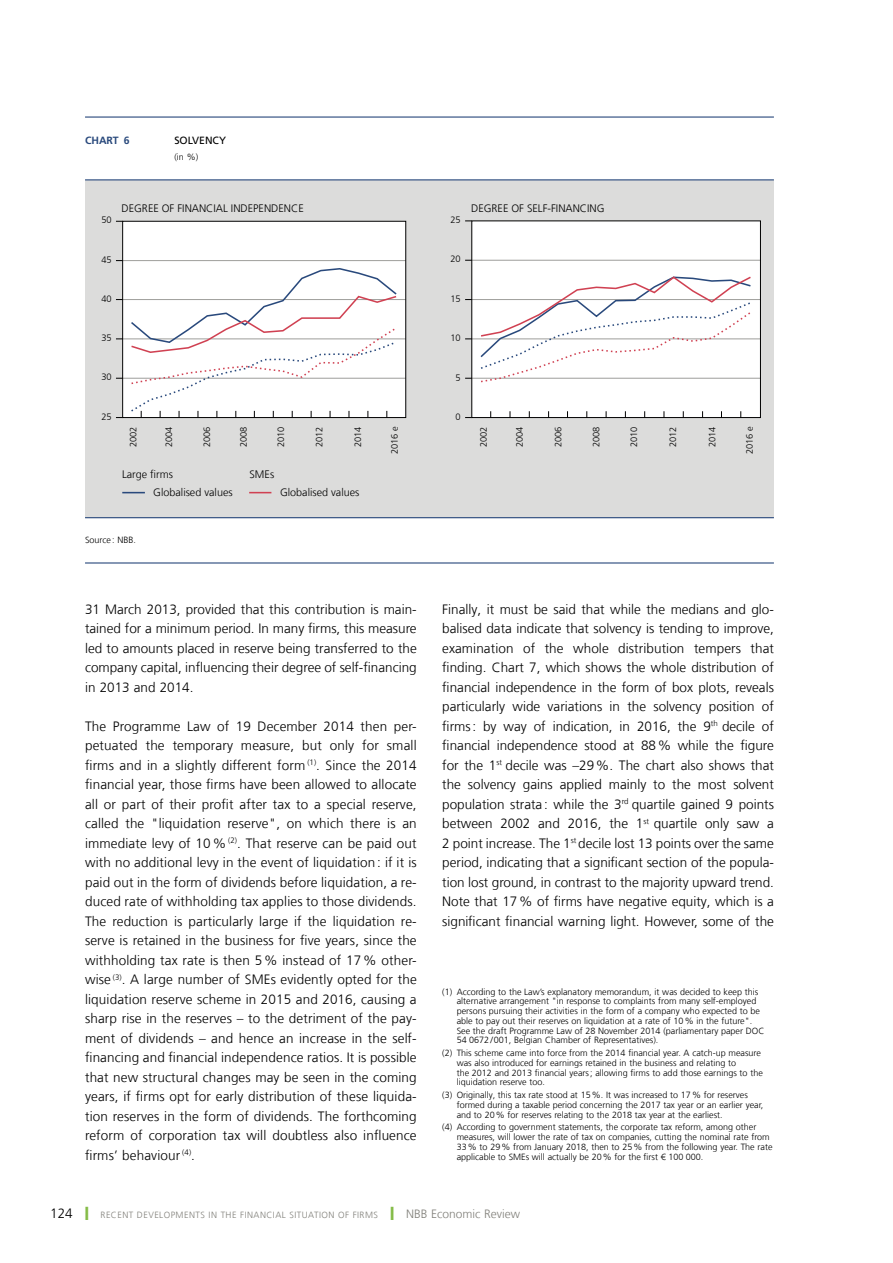
<style>
.page{position:relative;width:893px;height:1263px;background:#fff}
.page>*{position:absolute;margin:0;border:0;box-sizing:border-box;transform-origin:0 0}
.t1{font:300 13.5px/19.5px "Frutiger LT Com";color:#000;text-align:justify}
.t2{font:300 10.8px "Frutiger LT Com";color:#000}
.t3{font:10.5px "Frutiger LT Com";color:#000}
.t4{font:700 10.5px "Frutiger LT Com";color:#29497c}
.t5{font:300 9.3px "Frutiger LT Com";color:#000}
.t6{font:300 9px/9.8px "Frutiger LT Com";color:#000}
.t7{font:300 9px "Frutiger LT Com";letter-spacing:.05em;color:#81807a}
.s1{font-size:13.5px;color:#000}
.s2{color:#85bc48}
.s3{font-size:12px}
</style>
<div class="page">
<div style="left:85px;top:180px;width:689px;height:338px;background:#dcdcdb"></div>
<hr style="left:85px;top:116px;width:689px;height:2px;background:#29497c">
<hr style="left:85px;top:179px;width:689px;height:1px;background:#29497c">
<hr style="left:85px;top:517px;width:689px;height:1px;background:#29497c">
<hr style="left:85px;top:562px;width:689px;height:1px;background:#29497c">
<div style="left:472px;top:221px;width:288px;height:197px;background:#fff"></div>
<div style="left:123px;top:221px;width:283px;height:197px;background:#fff"></div>
<hr style="left:122px;top:260px;width:284px;height:1px;background:#9e9e9b">
<hr style="left:122px;top:299px;width:284px;height:1px;background:#9e9e9b">
<hr style="left:122px;top:338px;width:284px;height:1px;background:#9e9e9b">
<hr style="left:122px;top:378px;width:284px;height:1px;background:#9e9e9b">
<svg style="left:129px;top:268px;width:269px;height:148px"></svg>
<hr style="left:471px;top:260px;width:289px;height:1px;background:#9e9e9b">
<hr style="left:471px;top:299px;width:289px;height:1px;background:#9e9e9b">
<hr style="left:471px;top:338px;width:289px;height:1px;background:#9e9e9b">
<hr style="left:471px;top:378px;width:289px;height:1px;background:#9e9e9b">
<svg style="left:479px;top:276px;width:274px;height:107px"></svg>
<div style="left:122px;top:221px;width:284px;height:197px;border:1px solid #000"></div>
<div style="left:471px;top:220px;width:290px;height:198px;border:1px solid #000"></div>
<svg style="left:122px;top:492px;width:23px;height:1px"></svg>
<svg style="left:249px;top:492px;width:22px;height:1px"></svg>
<p class="t4" style="left:85px;top:134px;width:46px">Chart 6</p>
<p class="t3" style="left:174px;top:134px;width:53px">SOLVENCY</p>
<p class="t6" style="left:174px;top:152px;width:26px">(in %)</p>
<p class="t5" style="left:101px;top:215px;width:12px">50</p>
<p class="t2" style="left:122px;top:201px;width:184px">DEGREE OF FINANCIAL INDEPENDENCE</p>
<p class="t5" style="left:101px;top:254px;width:12px">45</p>
<p class="t5" style="left:101px;top:293px;width:12px">40</p>
<p class="t5" style="left:101px;top:332px;width:12px">35</p>
<p class="t5" style="left:101px;top:371px;width:12px">30</p>
<p class="t5" style="left:101px;top:411px;width:12px">25</p>
<p class="t5" style="left:128px;top:447px;width:22px;rotate:-90deg">2002</p>
<p class="t5" style="left:163px;top:447px;width:22px;rotate:-90deg">2004</p>
<p class="t5" style="left:201px;top:447px;width:22px;rotate:-90deg">2006</p>
<p class="t5" style="left:238px;top:447px;width:22px;rotate:-90deg">2008</p>
<p class="t5" style="left:275px;top:447px;width:22px;rotate:-90deg">2010</p>
<p class="t5" style="left:313px;top:447px;width:22px;rotate:-90deg">2012</p>
<p class="t5" style="left:352px;top:447px;width:22px;rotate:-90deg">2014</p>
<p class="t2" style="left:122px;top:468px;width:53px">Large firms</p>
<p class="t2" style="left:250px;top:468px;width:26px">SMEs</p>
<p class="t2" style="left:153px;top:485px;width:81px">Globalised values</p>
<p class="t2" style="left:280px;top:485px;width:81px">Globalised values</p>
<p class="t6" style="left:85px;top:535px;width:52px">Source : NBB.</p>
<p class="t5" style="left:389px;top:454px;width:29px;rotate:-90deg">2016 e</p>
<p class="t1" style="left:85px;top:599px;width:333px">31 March 2013, provided that this contribution is main‑ tained for a minimum period. In many firms, this measure led to amounts placed in reserve being transferred to the company capital, influencing their degree of self-financing in 2013 and 2014.</p>
<p class="t1" style="left:85px;top:716px;width:333px">The Programme Law of 19 December 2014 then per‑ petuated the temporary measure, but only for small firms and in a slightly different form <sup>(1)</sup>. Since the 2014 financial year, those firms have been allowed to allocate all or part of their profit after tax to a special reserve, called the "liquidation reserve", on which there is an immediate levy of 10% <sup>(2)</sup>. That reserve can be paid out with no additional levy in the event of liquidation : if it is paid out in the form of dividends before liquidation, a re‑ duced rate of withholding tax applies to those dividends.<br>The reduction is particularly large if the liquidation re‑ serve is retained in the business for five years, since the withholding tax rate is then 5% instead of 17% other‑ wise <sup>(3)</sup>. A large number of SM Es evidently opted for the liquidation reserve scheme in 2015 and 2016, causing a sharp rise in the reserves – to the detriment of the pay‑ ment of dividends – and hence an increase in the self&shy;financing and financial independence ratios. It is possible that new structural changes may be seen in the coming years, if firms opt for early distribution of these liquida‑ tion reserves in the form of dividends. The forthcoming reform of corporation tax will doubtless also influence firms’ behaviour <sup>(4)</sup>.</p>
<p class="t5" style="left:450px;top:214px;width:12px">25</p>
<p class="t2" style="left:471px;top:201px;width:135px">DEGREE OF SELF-FINANCING</p>
<p class="t5" style="left:450px;top:253px;width:12px">20</p>
<p class="t5" style="left:450px;top:293px;width:12px">15</p>
<p class="t5" style="left:450px;top:332px;width:12px">10</p>
<p class="t5" style="left:456px;top:372px;width:7px">5</p>
<p class="t5" style="left:456px;top:411px;width:7px">0</p>
<p class="t5" style="left:478px;top:447px;width:22px;rotate:-90deg">2002</p>
<p class="t5" style="left:514px;top:447px;width:22px;rotate:-90deg">2004</p>
<p class="t5" style="left:553px;top:447px;width:22px;rotate:-90deg">2006</p>
<p class="t5" style="left:590px;top:447px;width:22px;rotate:-90deg">2008</p>
<p class="t5" style="left:628px;top:447px;width:22px;rotate:-90deg">2010</p>
<p class="t5" style="left:667px;top:447px;width:22px;rotate:-90deg">2012</p>
<p class="t5" style="left:706px;top:447px;width:22px;rotate:-90deg">2014</p>
<p class="t5" style="left:744px;top:454px;width:29px;rotate:-90deg">2016 e</p>
<p class="t1" style="left:442px;top:599px;width:333px">Finally, it must be said that while the medians and glo‑ balised data indicate that solvency is tending to improve, examination of the whole distribution tempers that finding. Chart 7, which shows the whole distribution of financial independence in the form of box plots, reveals particularly wide variations in the solvency position of firms: by way of indication, in 2016, the 9<sup>th</sup> decile of financial independence stood at 88% while the figure for the 1<sup>st</sup> decile was –29%. The chart also shows that the solvency gains applied mainly to the most solvent population strata : while the 3<sup>rd</sup> quartile gained 9 points between 2002 and 2016, the 1<sup>st</sup> quartile only saw a 2 point increase. The 1<sup>st</sup> decile lost 13 points over the same period, indicating that a significant section of the popula‑ tion lost ground, in contrast to the majority upward trend.<br>Note that 17% of firms have negative equity, which is a significant financial warning light. However, some of the</p>
<p class="t6" style="left:457px;top:986px;width:309px;text-indent:-14px">(1) According to the Law’s explanatory memorandum, it was decided to keep this alternative arrangement "in response to complaints from many self-employed persons pursuing their activities in the form of a company who expected to be able to pay out their reserves on liquidation at a rate of 10% in the future".<br>See the draft Programme Law of 28 November 2014 (parliamentary paper DOC 54 0672/001, Belgian Chamber of Representatives).</p>
<p class="t6" style="left:457px;top:1048px;width:308px;text-indent:-14px">(2) This scheme came into force from the 2014 financial year. A catch-up measure was also introduced for earnings retained in the business and relating to<br>the 2012 and 2013 financial years; allowing firms to add those earnings to the liquidation reserve too.</p>
<p class="t6" style="left:457px;top:1090px;width:308px;text-indent:-14px">(3) Originally, this tax rate stood at 15%. It was increased to 17% for reserves formed during a taxable period concerning the 2017 tax year or an earlier year, and to 20% for reserves relating to the 2018 tax year at the earliest.</p>
<p class="t6" style="left:457px;top:1122px;width:317px;text-indent:-14px">(4) According to government statements, the corporate tax reform, among other measures, will lower the rate of tax on companies, cutting the nominal rate from 33% to 29% from January 2018, then to 25% from the following year. The rate applicable to SMEs will actually be 20% for the first € 100 000.</p>
<p class="t7" style="left:50px;top:1209px;width:201px"><span class="s1">124</span> <span class="s2">❙</span> Recent developments in the finan</p>
<p class="t7" style="left:266px;top:1209px;width:255px">cial situation of firms <span class="s2">❙</span> <span class="s3">NBB Economic Review</span></p>
</div>
